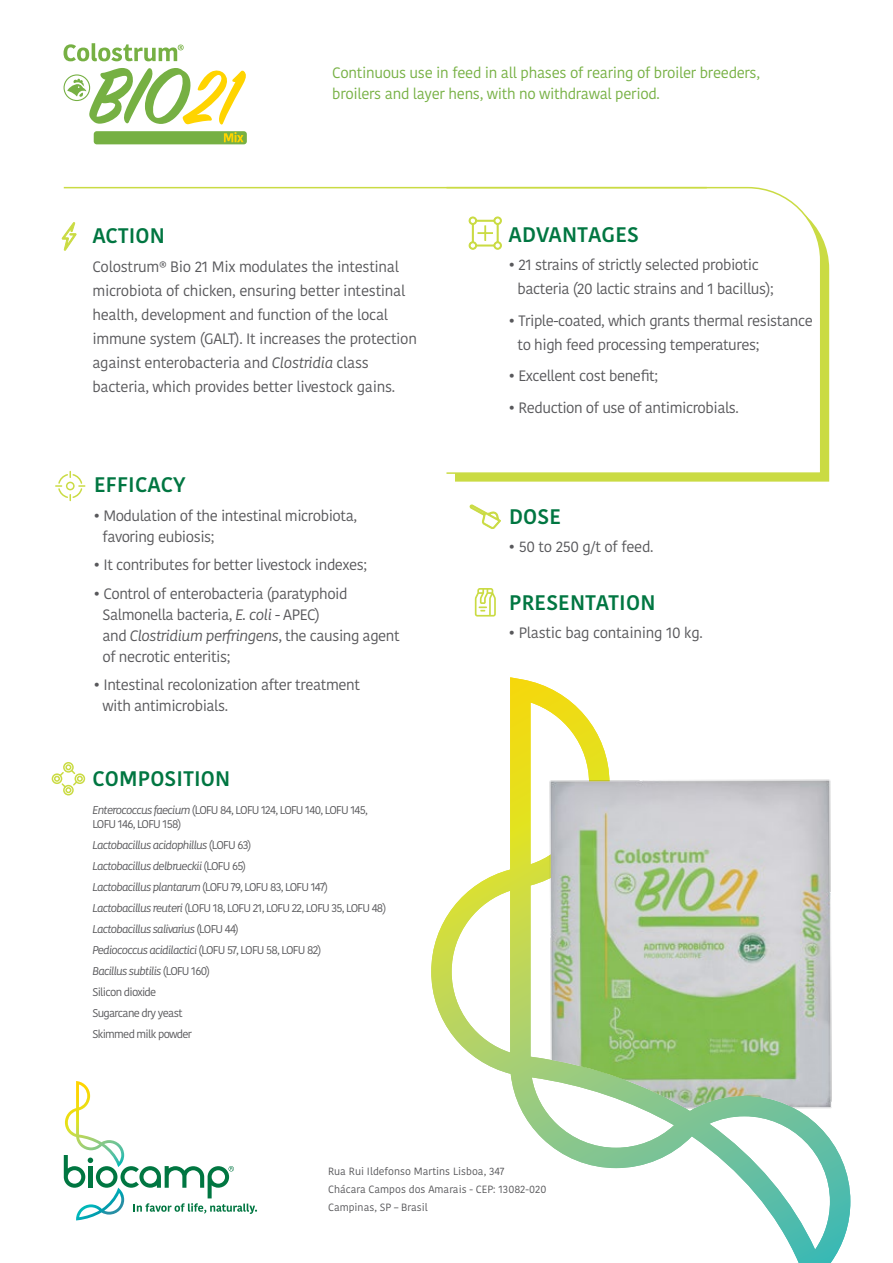
<style>
.page{position:relative;width:893px;height:1263px;background:#fff}
.page>*{position:absolute;margin:0;border:0;box-sizing:border-box;transform-origin:0 0}
.t1{font:500 21px "Kohinoor Latin";letter-spacing:.01em;color:#007641}
.t2{font:15px/24px "Kohinoor Latin";letter-spacing:-.03em;color:#58585b}
.t3{font:15px/21px "Kohinoor Latin";letter-spacing:-.02em;color:#76b043}
.t4{font:11.25px/21px "Kohinoor Latin";letter-spacing:-.06em;color:#58585b}
.t5{font:10.5px/18px "Kohinoor Latin";color:#58585b}
.s1{font-style:italic}
</style>
<div class="page">
<svg style="left:445px;top:186px;width:359px;height:288px"></svg>
<svg style="left:64px;top:68px;width:182px;height:57px"></svg>
<svg style="left:64px;top:43px;width:120px;height:18px"></svg>
<div style="left:94px;top:131px;width:153px;height:13px;background:#76b043;border-radius:3px"></div>
<svg style="left:224px;top:132px;width:20px;height:10px"></svg>
<div style="left:52px;top:773px;width:10px;height:11px;border:2px solid #cadb43;border-radius:50%"></div>
<div style="left:75px;top:773px;width:10px;height:11px;border:2px solid #cadb43;border-radius:50%"></div>
<div style="left:63px;top:785px;width:11px;height:10px;border:2px solid #cadb43;border-radius:50%"></div>
<div style="left:63px;top:762px;width:11px;height:11px;border:2px solid #cadb43;border-radius:50%"></div>
<svg style="left:54px;top:764px;width:29px;height:29px"></svg>
<svg style="left:62px;top:222px;width:14px;height:28px"></svg>
<svg style="left:55px;top:471px;width:30px;height:30px"></svg>
<svg style="left:469px;top:504px;width:32px;height:25px"></svg>
<svg style="left:475px;top:588px;width:21px;height:28px"></svg>
<svg style="left:431px;top:677px;width:419px;height:586px"></svg>
<hr style="left:64px;top:187px;width:643px;height:1px;background:#cadb43">
<svg style="left:455px;top:213px;width:374px;height:269px"></svg>
<img style="left:540px;top:770px;width:299px;height:348px">
<svg style="left:64px;top:1081px;width:193px;height:139px"></svg>
<p class="t3" style="left:332px;top:63px;width:429px">Continuous use in feed in all phases of rearing of broiler breeders, broilers and layer hens, with no withdrawal period.</p>
<h1 class="t1" style="left:92px;top:222px;width:74px">ACTION</h1>
<p class="t2" style="left:92px;top:255px;width:326px">Colostrum® Bio 21 Mix modulates the intestinal microbiota of chicken, ensuring better intestinal health, development and function of the local immune system (GALT). It increases the protection against enterobacteria and <span class="s1">Clostridia</span> class bacteria, which provides better livestock gains.</p>
<h1 class="t1" style="left:94px;top:472px;width:93px">EFFICACY</h1>
<p class="t2" style="left:103px;top:505px;width:256px;line-height:21px;text-indent:-9px">• Modulation of the intestinal microbiota, favoring eubiosis;</p>
<p class="t2" style="left:94px;top:553px;width:275px">• It contributes for better livestock indexes;</p>
<p class="t2" style="left:103px;top:583px;width:299px;line-height:21px;text-indent:-9px">• Control of enterobacteria (paratyphoid Salmonella bacteria, <span class="s1">E. coli</span> - APEC)<br>and <span class="s1">Clostridium perfringens</span>, the causing agent of necrotic enteritis;</p>
<p class="t2" style="left:103px;top:675px;width:259px;line-height:21px;text-indent:-9px">• Intestinal recolonization after treatment with antimicrobials.</p>
<h1 class="t1" style="left:92px;top:765px;width:139px">COMPOSITION</h1>
<p class="t4" style="left:92px;top:804px;width:277px;line-height:13.5px"><span class="s1">Enterococcus faecium</span> (LOFU 84, LOFU 124, LOFU 140, LOFU 145,<br>LOFU 146, LOFU 158)</p>
<p class="t4" style="left:92px;top:834px;width:295px"><span class="s1">Lactobacillus acidophillus</span> (LOFU 63)<br><span class="s1">Lactobacillus delbrueckii</span> (LOFU 65)<br><span class="s1">Lactobacillus plantarum</span> (LOFU 79, LOFU 83, LOFU 147)<br><span class="s1">Lactobacillus reuteri</span> (LOFU 18, LOFU 21, LOFU 22, LOFU 35, LOFU 48)<br><span class="s1">Lactobacillus salivarius</span> (LOFU 44)<br><span class="s1">Pediococcus acidilactici</span> (LOFU 57, LOFU 58, LOFU 82)<br><span class="s1">Bacillus subtilis</span> (LOFU 160)<br>Silicon dioxide<br>Sugarcane dry yeast<br>Skimmed milk powder</p>
<h1 class="t1" style="left:508px;top:221px;width:132px">ADVANTAGES</h1>
<p class="t2" style="left:517px;top:253px;width:258px;text-indent:-9px">• 21 strains of strictly selected probiotic bacteria (20 lactic strains and 1 bacillus);</p>
<p class="t2" style="left:517px;top:309px;width:297px;text-indent:-9px">• Triple-coated, which grants thermal resistance to high feed processing temperatures;</p>
<p class="t2" style="left:508px;top:364px;width:151px">• Excellent cost benefit;</p>
<p class="t2" style="left:508px;top:396px;width:232px">• Reduction of use of antimicrobials.</p>
<h1 class="t1" style="left:509px;top:503px;width:53px">DOSE</h1>
<p class="t2" style="left:508px;top:535px;width:147px">• 50 to 250 g/t of feed.</p>
<h1 class="t1" style="left:509px;top:589px;width:148px">PRESENTATION</h1>
<p class="t2" style="left:509px;top:621px;width:196px">• Plastic bag containing 10 kg.</p>
<p class="t5" style="left:328px;top:1163px;width:220px">Rua Rui Ildefonso Martins Lisboa, 347<br>Chácara Campos dos Amarais - CEP: 13082-020<br>Campinas, SP – Brasil</p>
</div>
